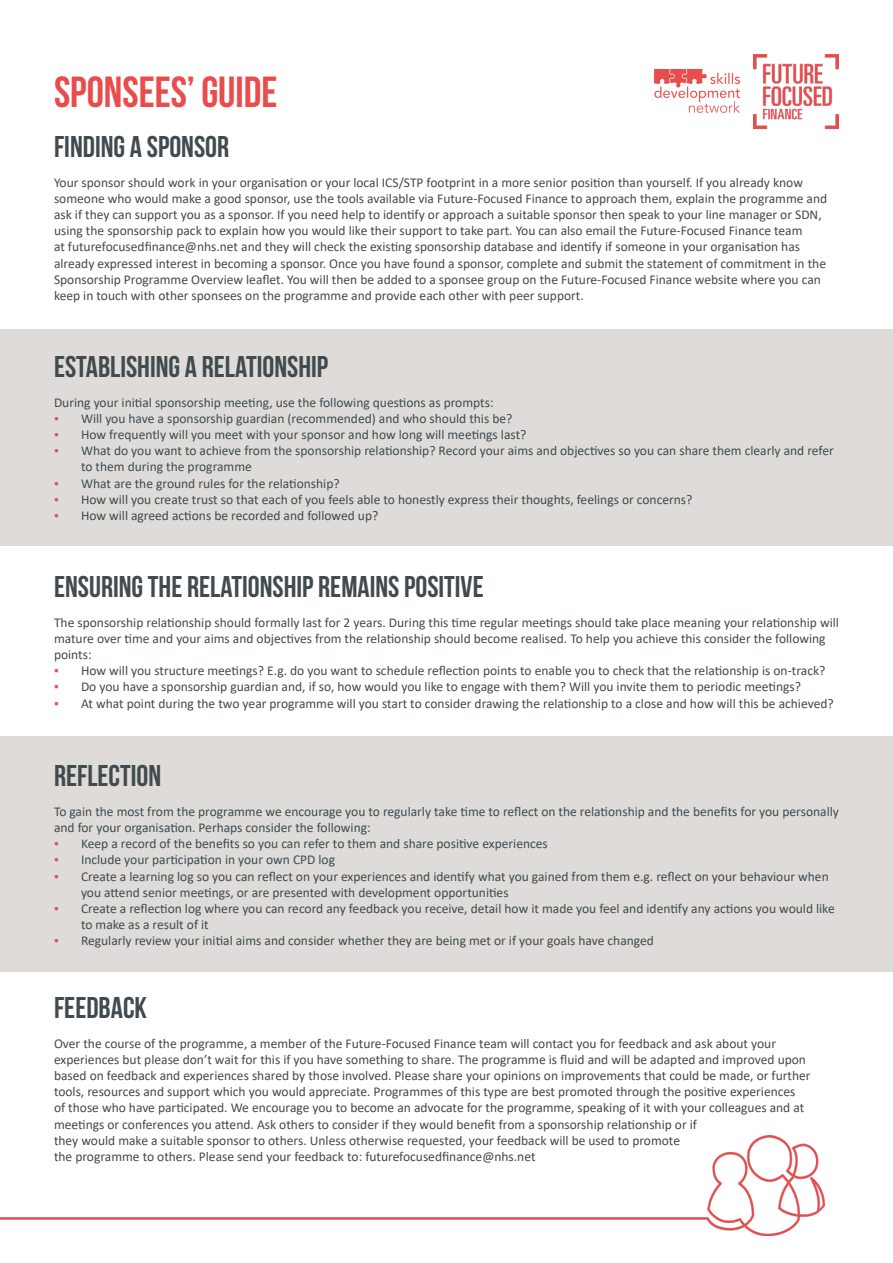
<style>
.page{position:relative;width:893px;height:1263px;background:#fff}
.page>*{position:absolute;margin:0;border:0;box-sizing:border-box;transform-origin:0 0}
.t1{font:700 43.5px "Bebas Neue";color:#e94c4d}
.t2{font:700 30px "Bebas Neue";color:#414a4f}
.t3{font:13.5px/16.2px "Calibri";color:#414a4f}
.s1{color:#e94c4d}
</style>
<div class="page">
<img style="left:754px;top:54px;width:85px;height:74px">
<img style="left:655px;top:70px;width:85px;height:42px">
<div style="left:0;top:329px;width:893px;height:217px;background:#dedbd9"></div>
<div style="left:0;top:736px;width:893px;height:236px;background:#dedbd9"></div>
<img style="left:0;top:1135px;width:825px;height:101px">
<p class="t1" style="left:54px;top:68px;width:225px">SPONSEES’ GUIDE</p>
<p class="t2" style="left:54px;top:130px;width:177px">FINDING A SPONSOR</p>
<p class="t3" style="left:54px;top:174px;width:775px">Your sponsor should work in your organisation or your local ICS/STP footprint in a more senior position than yourself. If you already know someone who would make a good sponsor, use the tools available via Future-Focused Finance to approach them, explain the programme and ask if they can support you as a sponsor. If you need help to identify or approach a suitable sponsor then speak to your line manager or SDN, using the sponsorship pack to explain how you would like their support to take part. You can also email the Future-Focused Finance team<br>at futurefocusedfinance@nhs.net and they will check the existing sponsorship database and identify if someone in your organisation has already expressed interest in becoming a sponsor. Once you have found a sponsor, complete and submit the statement of commitment in the Sponsorship Programme Overview leaflet. You will then be added to a sponsee group on the Future-Focused Finance website where you can keep in touch with other sponsees on the programme and provide each other with peer support.</p>
<p class="t2" style="left:54px;top:350px;width:276px">ESTABLISHING A RELATIONSHIP</p>
<p class="t3" style="left:54px;top:394px;width:441px">During your initial sponsorship meeting, use the following questions as prompts:</p>
<p class="t3" style="left:54px;top:410px;width:460px"><span class="s1">▪</span> Will you have a sponsorship guardian (recommended) and who should this be?</p>
<p class="t3" style="left:54px;top:426px;width:474px"><span class="s1">▪</span> How frequently will you meet with your sponsor and how long will meetings last?</p>
<p class="t3" style="left:81px;top:442px;width:754px;text-indent:-27px"><span class="s1">▪</span> What do you want to achieve from the sponsorship relationship? Record your aims and objectives so you can share them clearly and refer to them during the programme</p>
<p class="t3" style="left:54px;top:475px;width:287px"><span class="s1">▪</span> What are the ground rules for the relationship?</p>
<p class="t3" style="left:54px;top:491px;width:640px"><span class="s1">▪</span> How will you create trust so that each of you feels able to honestly express their thoughts, feelings or concerns?</p>
<p class="t3" style="left:54px;top:507px;width:326px"><span class="s1">▪</span> How will agreed actions be recorded and followed up?</p>
<p class="t2" style="left:54px;top:570px;width:431px">ENSURING THE RELATIONSHIP REMAINS POSITIVE</p>
<p class="t3" style="left:54px;top:614px;width:786px">The sponsorship relationship should formally last for 2 years. During this time regular meetings should take place meaning your relationship will mature over time and your aims and objectives from the relationship should become realised. To help you achieve this consider the following points:</p>
<p class="t3" style="left:54px;top:662px;width:773px"><span class="s1">▪</span> How will you structure meetings? E.g. do you want to schedule reflection points to enable you to check that the relationship is on-track?</p>
<p class="t3" style="left:54px;top:678px;width:748px"><span class="s1">▪</span> Do you have a sponsorship guardian and, if so, how would you like to engage with them? Will you invite them to periodic meetings?</p>
<p class="t3" style="left:54px;top:695px;width:781px"><span class="s1">▪</span> At what point during the two year programme will you start to consider drawing the relationship to a close and how will this be achieved?</p>
<p class="t2" style="left:54px;top:759px;width:109px">REFLECTION</p>
<p class="t3" style="left:54px;top:803px;width:786px">To gain the most from the programme we encourage you to regularly take time to reflect on the relationship and the benefits for you personally and for your organisation. Perhaps consider the following:</p>
<p class="t3" style="left:54px;top:835px;width:495px"><span class="s1">▪</span> Keep a record of the benefits so you can refer to them and share positive experiences</p>
<p class="t3" style="left:54px;top:851px;width:283px"><span class="s1">▪</span> Include your participation in your own CPD log</p>
<p class="t3" style="left:81px;top:868px;width:749px;text-indent:-27px"><span class="s1">▪</span> Create a learning log so you can reflect on your experiences and identify what you gained from them e.g. reflect on your behaviour when you attend senior meetings, or are presented with development opportunities</p>
<p class="t3" style="left:81px;top:900px;width:755px;text-indent:-27px"><span class="s1">▪</span> Create a reflection log where you can record any feedback you receive, detail how it made you feel and identify any actions you would like to make as a result of it</p>
<p class="t3" style="left:54px;top:932px;width:601px"><span class="s1">▪</span> Regularly review your initial aims and consider whether they are being met or if your goals have changed</p>
<p class="t2" style="left:54px;top:991px;width:94px">FEEDBACK</p>
<p class="t3" style="left:54px;top:1034px;width:758px">Over the course of the programme, a member of the Future-Focused Finance team will contact you for feedback and ask about your experiences but please don’t wait for this if you have something to share. The programme is fluid and will be adapted and improved upon based on feedback and experiences shared by those involved. Please share your opinions on improvements that could be made, or further tools, resources and support which you would appreciate. Programmes of this type are best promoted through the positive experiences<br>of those who have participated. We encourage you to become an advocate for the programme, speaking of it with your colleagues and at meetings or conferences you attend. Ask others to consider if they would benefit from a sponsorship relationship or if</p>
<p class="t3" style="left:54px;top:1132px;width:627px">they would make a suitable sponsor to others. Unless otherwise requested, your feedback will be used to promote</p>
<p class="t3" style="left:54px;top:1148px;width:483px">the programme to others. Please send your feedback to: futurefocusedfinance@nhs.net</p>
</div>
